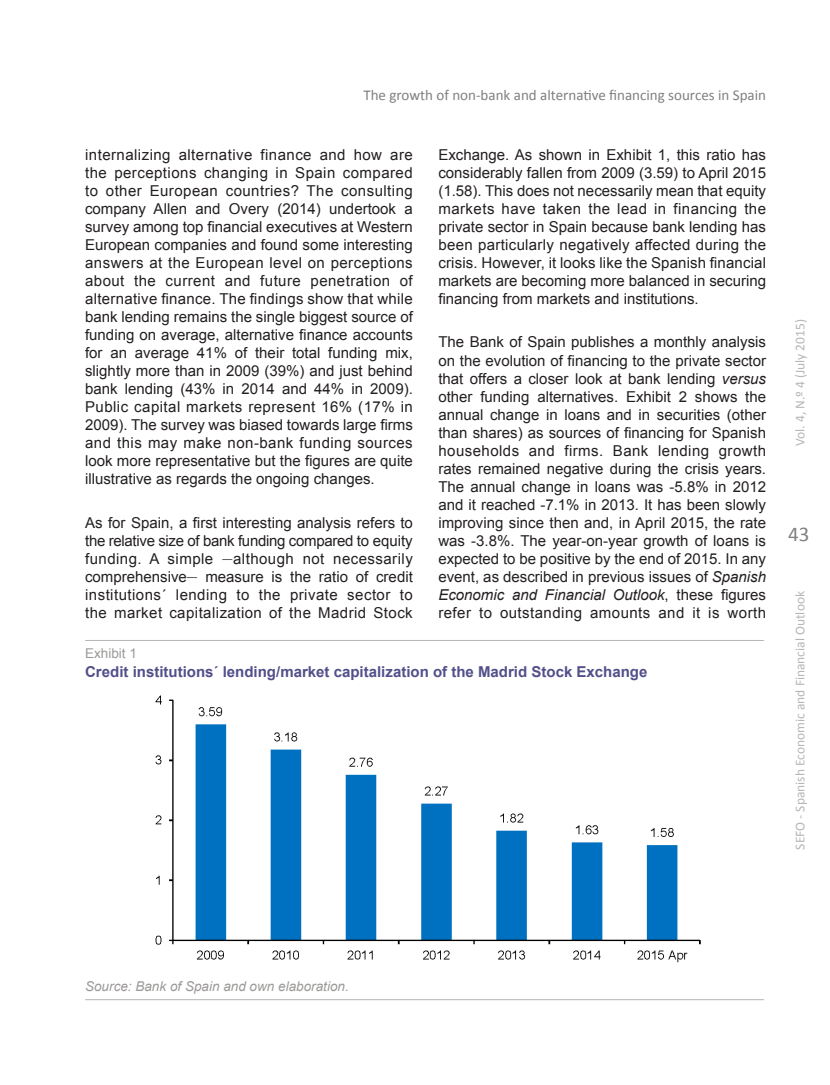
<style>
.page{position:relative;width:830px;height:1085px;background:#fff}
.page>*{position:absolute;margin:0;border:0;box-sizing:border-box;transform-origin:0 0}
.t1{font:21px "Calibri";color:#7f807f}
._07-Texto_general{font:15px/18px "Arial";color:#231f20;text-align:justify}
._10-Exhibit-Table__T{font:700 15px "Arial";color:#524f8a}
.t2{font:15px "Calibri";color:#7f807f}
.t3{font:13.5px "Calibri";color:#b7b5b5}
._12-Exhibit-Table__s{font:italic 13.5px "Arial";color:#9b9998}
._09-Exhibit-Table__p{font:13.5px "Arial";color:#9b9998}
.s1{font-family:"Formata";font-weight:300}
.s2{font-style:italic}
</style>
<div class="page">
<img style="left:155px;top:695px;width:546px;height:268px">
<hr style="left:85px;top:640px;width:678px;height:1px;background:#b7b5b5">
<hr style="left:85px;top:999px;width:678px;height:1px;background:#b7b5b5">
<p class="t2" style="left:363px;top:85px;width:404px">The growth of non-bank and alternative financing sources in Spain</p>
<p class="_07-Texto_general" style="left:85px;top:146px;width:329px">internalizing alternative finance and how are the perceptions changing in Spain compared to other European countries? The consulting company Allen and Overy (2014) undertook a survey among top financial executives at Western European companies and found some interesting answers at the European level on perceptions about the current and future penetration of alternative finance. The findings show that while bank lending remains the single biggest source of funding on average, alternative finance accounts for an average 41% of their total funding mix, slightly more than in 2009 (39%) and just behind bank lending (43% in 2014 and 44% in 2009).<br>Public capital markets represent 16% (17% in 2009). The survey was biased towards large firms and this may make non-bank funding sources look more representative but the figures are quite illustrative as regards the ongoing changes.</p>
<p class="_07-Texto_general" style="left:85px;top:513px;width:329px">As for Spain, a first interesting analysis refers to the relative size of bank funding compared to equity funding. A simple <span class="s1">—</span>although not necessarily comprehensive<span class="s1">—</span> measure is the ratio of credit institutions´ lending to the private sector to the market capitalization of the Madrid Stock</p>
<p class="_07-Texto_general" style="left:438px;top:146px;width:329px">Exchange. As shown in Exhibit 1, this ratio has considerably fallen from 2009 (3.59) to April 2015 (1.58). This does not necessarily mean that equity markets have taken the lead in financing the private sector in Spain because bank lending has been particularly negatively affected during the crisis. However, it looks like the Spanish financial markets are becoming more balanced in securing financing from markets and institutions.</p>
<p class="_07-Texto_general" style="left:438px;top:333px;width:329px">The Bank of Spain publishes a monthly analysis on the evolution of financing to the private sector that offers a closer look at bank lending <span class="s2">versus </span>other funding alternatives. Exhibit 2 shows the annual change in loans and in securities (other than shares) as sources of financing for Spanish households and firms. Bank lending growth rates remained negative during the crisis years.<br>The annual change in loans was -5.8% in 2012 and it reached -7.1% in 2013. It has been slowly improving since then and, in April 2015, the rate was -3.8%. The year-on-year growth of loans is expected to be positive by the end of 2015. In any event, as described in previous issues of <span class="s2">Spanish Economic and Financial Outlook</span>, these figures refer to outstanding amounts and it is worth</p>
<p class="_09-Exhibit-Table__p" style="left:85px;top:644px;width:53px">Exhibit 1</p>
<p class="_10-Exhibit-Table__T" style="left:85px;top:661px;width:563px">Credit institutions´ lending/market capitalization of the Madrid Stock Exchange</p>
<p class="t3" style="left:791px;top:446px;width:128px;rotate:-90deg">Vol. 4, N.º 4 (July 2015)</p>
<h1 class="t1" style="left:787px;top:520px;width:23px">43</h1>
<p class="t3" style="left:791px;top:849px;width:260px;rotate:-90deg">SEFO - Spanish Economic and Financial Outlook</p>
<p class="_12-Exhibit-Table__s" style="left:85px;top:977px;width:265px">Source: Bank of Spain and own elaboration.</p>
</div>
